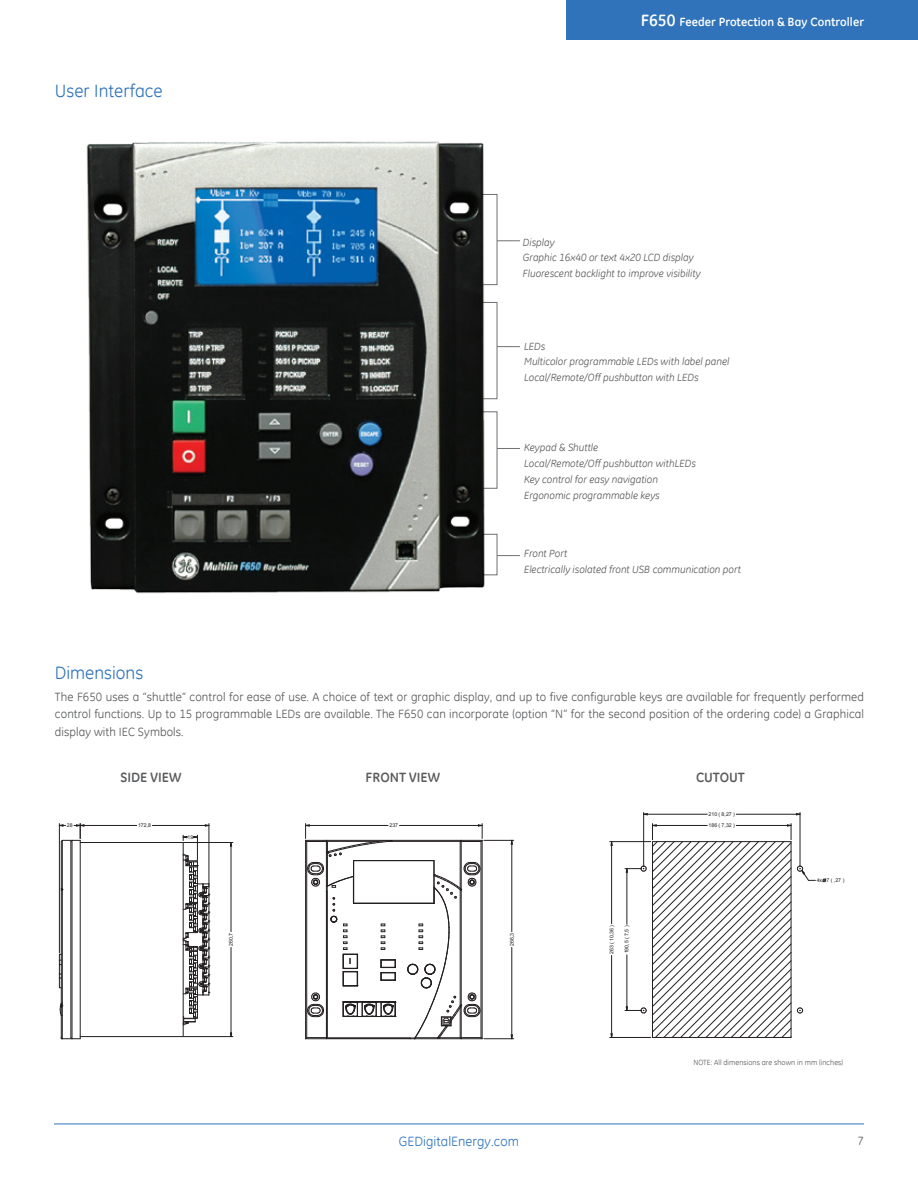
<style>
.page{position:relative;width:918px;height:1188px;background:#fff}
.page>*{position:absolute;margin:0;border:0;box-sizing:border-box;transform-origin:0 0}
.Heading_3{font:18px "GE Inspira";color:#3073ba}
.Sub-Section_heading{font:700 13.5px "GE Inspira";color:#57585a}
.t1{font:13.5px "GE Inspira";letter-spacing:.005em;color:#3073ba}
.Copy{font:12px/17.2px "GE Inspira";letter-spacing:.005em;color:#57585a;text-align:justify}
.t2{font:700 12px "GE Inspira";letter-spacing:.005em;color:#fff}
.Annotaions{font:italic 10.5px "GE Inspira";color:#57585a}
.Copy-2{font:7.5px "GE Inspira";letter-spacing:.005em;color:#57585a}
.t3{font:5.25px "Arial";color:#231f20}
.s1{font-size:16.5px}
</style>
<div class="page">
<div style="left:566px;top:0;width:352px;height:40px;background:#3073ba"></div>
<hr style="left:54px;top:1124px;width:810px;height:1px;background:#3073ba">
<img style="left:86px;top:141px;width:404px;height:453px">
<svg style="left:481px;top:194px;width:39px;height:91px"></svg>
<svg style="left:481px;top:302px;width:39px;height:98px"></svg>
<svg style="left:481px;top:411px;width:39px;height:78px"></svg>
<svg style="left:481px;top:534px;width:39px;height:42px"></svg>
<hr style="left:306px;top:841px;width:1px;height:197px;background:#231f20">
<hr style="left:305px;top:840px;width:1px;height:199px;background:#231f20">
<hr style="left:481px;top:841px;width:1px;height:197px;background:#231f20">
<hr style="left:482px;top:840px;width:1px;height:199px;background:#231f20">
<svg style="left:305px;top:1037px;width:21px;height:2px"></svg>
<svg style="left:307px;top:993px;width:17px;height:24px"></svg>
<hr style="left:354px;top:903px;width:80px;height:1px;background:#231f20">
<hr style="left:354px;top:860px;width:80px;height:1px;background:#231f20">
<hr style="left:389px;top:841px;width:71px;height:1px;background:#231f20">
<hr style="left:326px;top:840px;width:135px;height:1px;background:#231f20">
<hr style="left:461px;top:840px;width:1px;height:199px;background:#231f20">
<hr style="left:460px;top:841px;width:1px;height:47px;background:#231f20">
<hr style="left:327px;top:1038px;width:83px;height:1px;background:#231f20">
<hr style="left:326px;top:891px;width:1px;height:148px;background:#231f20">
<hr style="left:327px;top:891px;width:1px;height:147px;background:#231f20">
<svg style="left:407px;top:861px;width:76px;height:178px"></svg>
<svg style="left:343px;top:1001px;width:53px;height:16px"></svg>
<hr style="left:81px;top:1036px;width:101px;height:1px;background:#231f20">
<hr style="left:81px;top:842px;width:101px;height:1px;background:#231f20">
<hr style="left:183px;top:843px;width:1px;height:194px;background:#231f20">
<svg style="left:59px;top:954px;width:2px;height:34px"></svg>
<hr style="left:71px;top:841px;width:1px;height:197px;background:#231f20">
<hr style="left:72px;top:840px;width:1px;height:199px;background:#231f20">
<hr style="left:80px;top:840px;width:1px;height:199px;background:#231f20">
<hr style="left:61px;top:1008px;width:1px;height:30px;background:#231f20">
<hr style="left:62px;top:840px;width:1px;height:199px;background:#231f20">
<hr style="left:61px;top:841px;width:1px;height:47px;background:#231f20">
<hr style="left:61px;top:890px;width:1px;height:116px;background:#231f20">
<svg style="left:60px;top:1003px;width:3px;height:13px"></svg>
<svg style="left:61px;top:1036px;width:20px;height:3px"></svg>
<hr style="left:484px;top:840px;width:30px;height:1px;background:#231f20">
<hr style="left:484px;top:1038px;width:30px;height:1px;background:#231f20">
<hr style="left:512px;top:840px;width:1px;height:92px;background:#231f20">
<hr style="left:512px;top:947px;width:1px;height:92px;background:#231f20">
<svg style="left:305px;top:824px;width:91px;height:163px"></svg>
<svg style="left:459px;top:824px;width:24px;height:18px"></svg>
<hr style="left:306px;top:825px;width:82px;height:1px;background:#231f20">
<hr style="left:399px;top:825px;width:83px;height:1px;background:#231f20">
<hr style="left:59px;top:824px;width:1px;height:129px;background:#231f20">
<hr style="left:184px;top:1036px;width:49px;height:1px;background:#231f20">
<hr style="left:184px;top:842px;width:49px;height:1px;background:#231f20">
<hr style="left:231px;top:947px;width:1px;height:90px;background:#231f20">
<hr style="left:231px;top:843px;width:1px;height:89px;background:#231f20">
<svg style="left:59px;top:824px;width:26px;height:19px"></svg>
<hr style="left:209px;top:824px;width:1px;height:61px;background:#231f20">
<hr style="left:80px;top:825px;width:57px;height:1px;background:#231f20">
<hr style="left:152px;top:825px;width:57px;height:1px;background:#231f20">
<svg style="left:182px;top:835px;width:28px;height:191px"></svg>
<hr style="left:643px;top:812px;width:1px;height:55px;background:#231f20">
<hr style="left:800px;top:812px;width:1px;height:55px;background:#231f20">
<hr style="left:644px;top:814px;width:63px;height:1px;background:#231f20">
<hr style="left:736px;top:814px;width:64px;height:1px;background:#231f20">
<hr style="left:610px;top:841px;width:41px;height:1px;background:#231f20">
<hr style="left:610px;top:1037px;width:41px;height:1px;background:#231f20">
<hr style="left:611px;top:842px;width:1px;height:82px;background:#231f20">
<hr style="left:611px;top:955px;width:1px;height:82px;background:#231f20">
<svg style="left:625px;top:824px;width:190px;height:214px"></svg>
<svg style="left:822px;top:878px;width:4px;height:4px"></svg>
<p class="Heading_3" style="left:55px;top:79px;width:109px">User Interface</p>
<p class="t2" style="left:641px;top:15px;width:225px"><span class="s1">F650</span> Feeder Protection &amp; Bay Controller</p>
<p class="Annotaions" style="left:523px;top:236px;width:33px">Display</p>
<p class="Annotaions" style="left:523px;top:251px;width:172px">Graphic 16x40 or text 4x20 LCD display</p>
<p class="Annotaions" style="left:523px;top:267px;width:179px">Fluorescent backlight to improve visibility</p>
<p class="Annotaions" style="left:524px;top:340px;width:23px">LEDs</p>
<p class="Annotaions" style="left:524px;top:355px;width:207px">Multicolor programmable LEDs with label panel</p>
<p class="Annotaions" style="left:524px;top:371px;width:176px">Local/Remote/Off pushbutton with LEDs</p>
<p class="Annotaions" style="left:524px;top:442px;width:76px">Keypad &amp; Shuttle</p>
<p class="Annotaions" style="left:524px;top:457px;width:174px">Local/Remote/Off pushbutton withLEDs</p>
<p class="Annotaions" style="left:524px;top:473px;width:135px">Key control for easy navigation</p>
<p class="Annotaions" style="left:524px;top:489px;width:137px">Ergonomic programmable keys</p>
<p class="Annotaions" style="left:524px;top:547px;width:45px">Front Port</p>
<p class="Annotaions" style="left:524px;top:563px;width:219px">Electrically isolated front USB communication port</p>
<p class="Heading_3" style="left:55px;top:661px;width:90px">Dimensions</p>
<p class="Copy" style="left:55px;top:688px;width:811px">The F650 uses a “shuttle“ control for ease of use. A choice of text or graphic display, and up to five configurable keys are available for frequently performed control functions. Up to 15 programmable LEDs are available. The F650 can incorporate (option “N” for the second position of the ordering code) a Graphical display with IEC Symbols.</p>
<p class="Sub-Section_heading" style="left:121px;top:769px;width:62px">SIDE VIEW</p>
<p class="Sub-Section_heading" style="left:366px;top:769px;width:76px">FRONT VIEW</p>
<p class="Sub-Section_heading" style="left:696px;top:769px;width:50px">CUTOUT</p>
<p class="t3" style="left:709px;top:811px;width:28px">210 ( 8,27 )</p>
<p class="t3" style="left:67px;top:822px;width:7px">28</p>
<p class="t3" style="left:390px;top:822px;width:10px">237</p>
<p class="t3" style="left:138px;top:822px;width:15px">172,8</p>
<p class="t3" style="left:709px;top:822px;width:28px">186 ( 7,32 )</p>
<p class="t3" style="left:187px;top:834px;width:7px">19</p>
<p class="t3" style="left:817px;top:877px;width:29px">4x 7(,27)</p>
<p class="t3" style="left:228px;top:946px;width:14px;rotate:-90deg">260,7</p>
<p class="t3" style="left:508px;top:946px;width:14px;rotate:-90deg">266,3</p>
<p class="t3" style="left:608px;top:954px;width:31px;rotate:-90deg">263 ( 10,36 )</p>
<p class="t3" style="left:623px;top:953px;width:29px;rotate:-90deg">190,5 ( 7,5 )</p>
<p class="Copy-2" style="left:693px;top:1058px;width:151px">NOTE: All dimensions are shown in mm (inches)</p>
<p class="t1" style="left:399px;top:1132px;width:122px">GEDigitalEnergy.com</p>
<p class="Copy" style="left:858px;top:1131px;width:8px">7</p>
</div>
